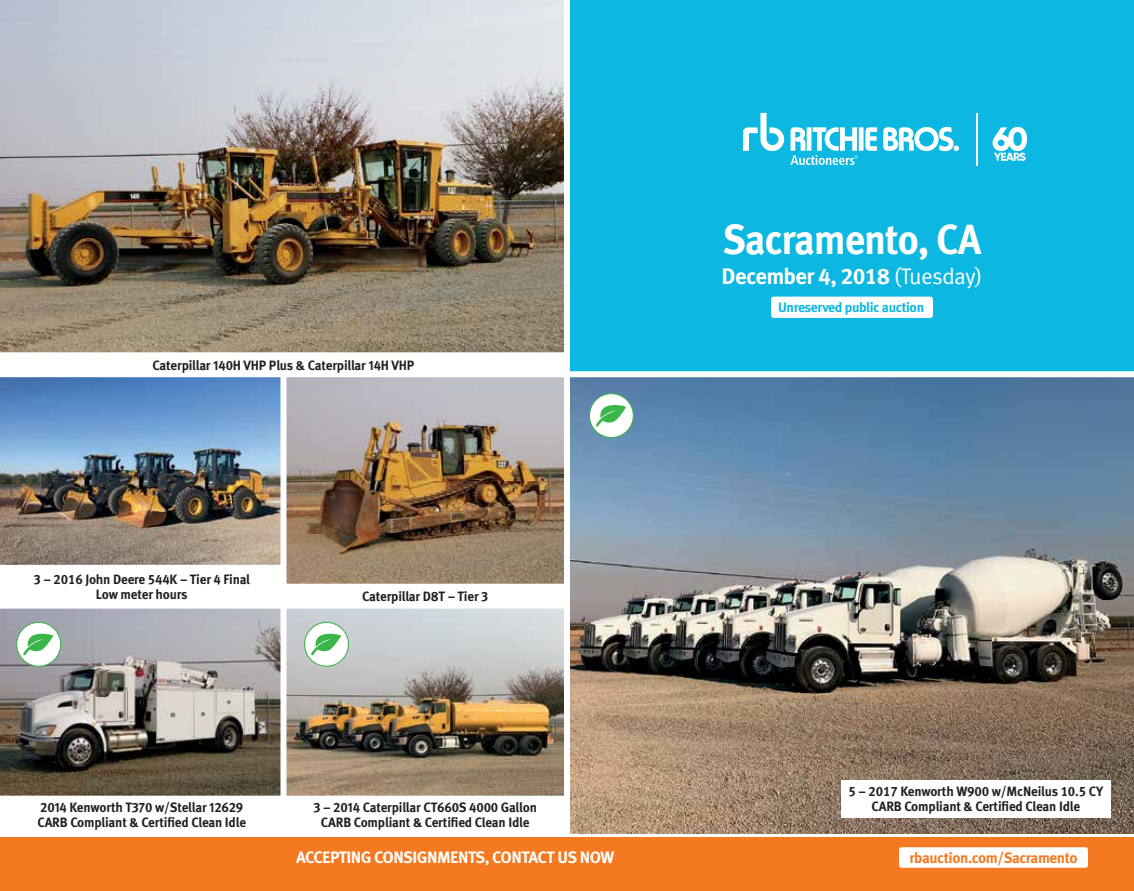
<style>
.page{position:relative;width:1134px;height:891px;background:#fff}
.page>*{position:absolute;margin:0;border:0;box-sizing:border-box;transform-origin:0 0}
.t1{font:700 42px "Meta Pro";letter-spacing:-.03em;color:#fff;scale:.95 1}
.t2{font:700 22.5px "Meta Pro";letter-spacing:-.03em;color:#fff}
.t3{font:700 16.5px "Meta Pro";letter-spacing:-.03em;color:#fff}
.t4{font:700 15px "Meta Pro";letter-spacing:-.03em;color:#f47920}
.t5{font:700 13.65px "Meta Pro";letter-spacing:-.03em;color:#0cb7e1}
.t6{font:700 13.5px/15.1px "Meta Pro";letter-spacing:-.015em;color:#231f20;text-align:center}
.s1{font-weight:400}
</style>
<div class="page">
<div style="left:570px;top:0;width:564px;height:372px;background:#0cb7e1"></div>
<div style="left:771px;top:297px;width:162px;height:21px;background:#fff;border-radius:3px"></div>
<svg style="left:743px;top:113px;width:41px;height:38px"></svg>
<svg style="left:790px;top:127px;width:169px;height:38px"></svg>
<svg style="left:993px;top:127px;width:34px;height:34px"></svg>
<hr style="left:976px;top:113px;width:1px;height:52px;background:#fff">
<div style="left:0;top:837px;width:1134px;height:54px;background:#f47920"></div>
<div style="left:899px;top:847px;width:189px;height:21px;background:#fff;border-radius:3px"></div>
<img style="left:570px;top:377px;width:564px;height:457px">
<div style="left:841px;top:780px;width:270px;height:38px;background:#fff"></div>
<img style="left:0;top:377px;width:281px;height:188px">
<img style="left:287px;top:378px;width:276px;height:205px">
<div style="left:283px;top:374px;width:284px;height:213px;border:3px solid #fff"></div>
<svg style="left:0;top:608px;width:281px;height:188px;background:#88827d"></svg>
<img style="left:287px;top:610px;width:276px;height:185px">
<div style="left:283px;top:606px;width:284px;height:193px;border:3px solid #fff"></div>
<img style="left:0;top:0;width:564px;height:353px">
<svg style="left:589px;top:393px;width:45px;height:45px"></svg>
<svg style="left:16px;top:622px;width:45px;height:45px"></svg>
<svg style="left:304px;top:622px;width:45px;height:45px"></svg>
<p class="t6" style="left:153px;top:357px;width:263px">Caterpillar 140H VHP Plus &amp; Caterpillar 14H VHP</p>
<p class="t6" style="left:33px;top:571px;width:218px">3 – 2016 John Deere 544K – Tier 4 Final<br>Low meter hours</p>
<p class="t6" style="left:362px;top:588px;width:128px">Caterpillar D8T – Tier 3</p>
<p class="t6" style="left:37px;top:799px;width:210px;text-align:left">2014 Kenworth T370 w/Stellar 12629<br>CARB Compliant &amp; Certified Clean Idle</p>
<p class="t6" style="left:314px;top:799px;width:225px">3 – 2014 Caterpillar CT660S 4000 Gallon<br>CARB Compliant &amp; Certified Clean Idle</p>
<h1 class="t1" style="left:722px;top:207px;width:274px">Sacramento, CA</h1>
<h2 class="t2" style="left:722px;top:259px;width:262px">December 4, 2018 <span class="s1">(Tuesday)</span></h2>
<p class="t5" style="left:778px;top:297px;width:148px">Unreserved public auction</p>
<p class="t6" style="left:848px;top:783px;width:256px">5 – 2017 Kenworth W900 w/McNeilus 10.5 CY<br>CARB Compliant &amp; Certified Clean Idle</p>
<p class="t3" style="left:296px;top:844px;width:320px">ACCEPTING CONSIGNMENTS, CONTACT US NOW</p>
<p class="t4" style="left:909px;top:846px;width:170px">rbauction.com/Sacramento</p>
</div>
